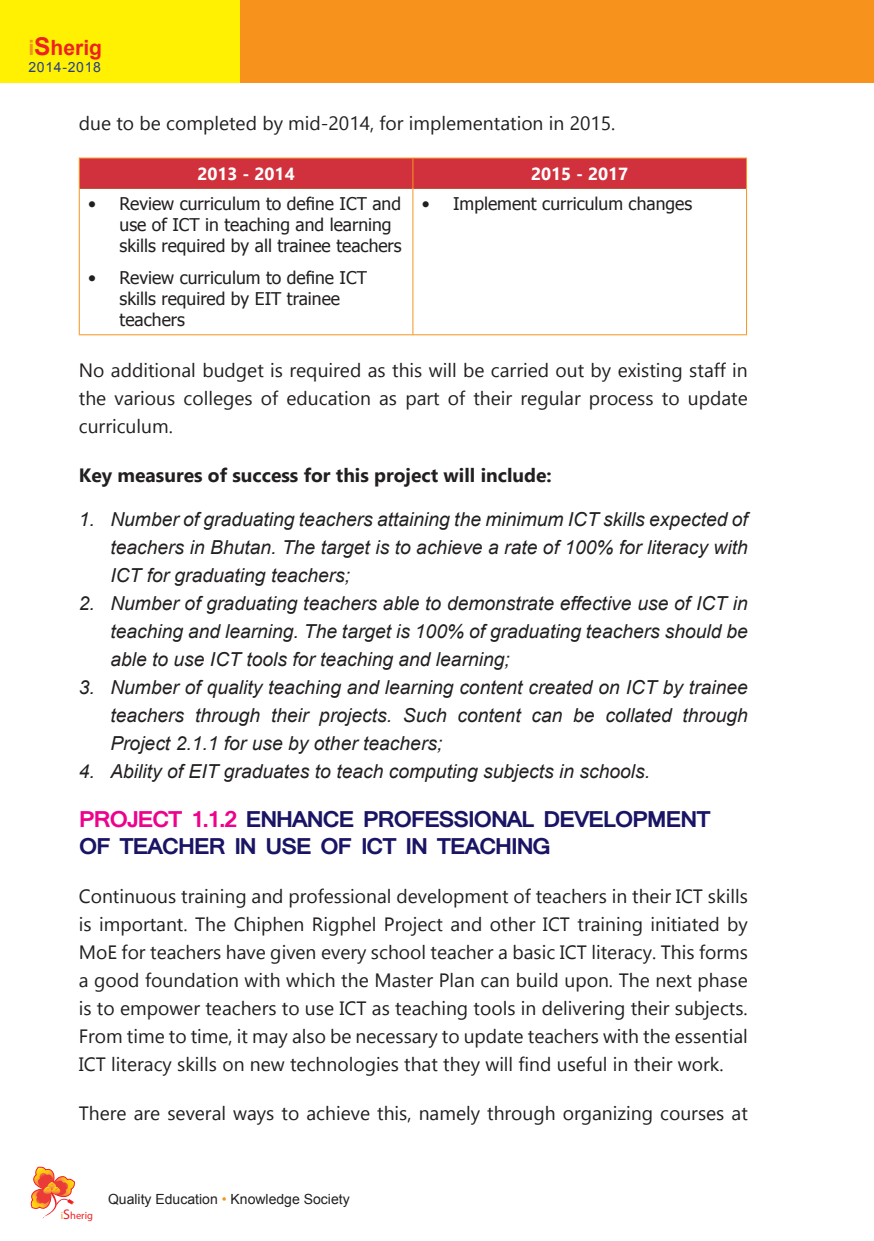
<style>
.page{position:relative;width:874px;height:1241px;background:#fff}
.page>*{position:absolute;margin:0;border:0;box-sizing:border-box;transform-origin:0 0}
.t1{font:700 21.7px/27.3px "Mangal";letter-spacing:-.07em;color:#1a1465;scale:1.05 1}
.t2{font:700 21px "Arial";color:#ee2123}
.Body{font:19.25px/28px "Gadugi";color:#231f20;text-align:justify}
.t3{font:italic 19.25px/28px "Arial";color:#231f20;text-align:justify}
.Body_Bold{font:700 19.25px "Gadugi";color:#231f20}
.t4{font:17.5px/21px "Tahoma";color:#231f20}
.Table_Header{font:700 17.5px "Gadugi";color:#fff}
.t5{font:14px "Arial";color:#231f20}
.t6{font:14px "Arial";letter-spacing:.05em;color:#253f8e}
.t7{font:10.5px "Myriad Pro";color:#ee2123}
.s1{color:#f4921e}
.s2{font-size:24.5px}
.s3{color:#ed028c}
.s4{font-size:14px}
.s5{color:#f7931d}
</style>
<div class="page">
<div style="left:0;top:0;width:241px;height:83px;background:#fff101"></div>
<div style="left:241px;top:0;width:632px;height:83px;background:#f7931d"></div>
<svg style="left:31px;top:1166px;width:44px;height:52px"></svg>
<div style="left:80px;top:159px;width:665px;height:29px;background:#d0313c"></div>
<hr style="left:80px;top:188px;width:332px;height:1px;background:#b23d28">
<hr style="left:413px;top:188px;width:332px;height:1px;background:#b23d28">
<hr style="left:79px;top:158px;width:333px;height:1px;background:#f7931d">
<hr style="left:79px;top:158px;width:1px;height:30px;background:#f7931d">
<hr style="left:412px;top:158px;width:334px;height:1px;background:#f7931d">
<hr style="left:412px;top:158px;width:1px;height:30px;background:#f7931d">
<hr style="left:745px;top:158px;width:1px;height:30px;background:#f7931d">
<hr style="left:79px;top:188px;width:1px;height:146px;background:#f7931d">
<hr style="left:412px;top:188px;width:1px;height:146px;background:#f7931d">
<hr style="left:745px;top:188px;width:1px;height:146px;background:#f7931d">
<hr style="left:79px;top:334px;width:333px;height:1px;background:#f7931d">
<hr style="left:412px;top:334px;width:334px;height:1px;background:#f7931d">
<p class="t2" style="left:28px;top:34px;width:75px"><span class="s1">i</span><span class="s2">S</span>herig</p>
<p class="t6" style="left:28px;top:58px;width:74px">2014-2018</p>
<p class="Body" style="left:79px;top:109px;width:538px">due to be completed by mid-2014, for implementation in 2015.</p>
<p class="Table_Header" style="left:197px;top:163px;width:99px">2013 - 2014</p>
<p class="Table_Header" style="left:530px;top:163px;width:99px">2015 - 2017</p>
<p class="t4" style="left:119px;top:193px;width:283px;text-indent:-32px">• Review curriculum to define ICT and use of ICT in teaching and learning skills required by all trainee teachers</p>
<p class="t4" style="left:119px;top:266px;width:249px;text-indent:-32px">• Review curriculum to define ICT skills required by EIT trainee teachers</p>
<p class="t4" style="left:421px;top:193px;width:272px">• Implement curriculum changes</p>
<p class="Body" style="left:79px;top:356px;width:670px">No additional budget is required as this will be carried out by existing staff in the various colleges of education as part of their regular process to update curriculum.</p>
<p class="Body_Bold" style="left:79px;top:464px;width:474px">Key measures of success for this project will include:</p>
<p class="t3" style="left:110px;top:505px;width:638px;text-indent:-32px">1. Number of graduating teachers attaining the minimum ICT skills expected of teachers in Bhutan. The target is to achieve a rate of 100% for literacy with ICT for graduating teachers;</p>
<p class="t3" style="left:110px;top:589px;width:638px;text-indent:-32px">2. Number of graduating teachers able to demonstrate effective use of ICT in teaching and learning. The target is 100% of graduating teachers should be able to use ICT tools for teaching and learning;</p>
<p class="t3" style="left:110px;top:673px;width:638px;text-indent:-32px">3. Number of quality teaching and learning content created on ICT by trainee teachers through their projects. Such content can be collated through Project 2.1.1 for use by other teachers;</p>
<p class="t3" style="left:79px;top:757px;width:572px">4. Ability of EIT graduates to teach computing subjects in schools.</p>
<h3 class="t1" style="left:79px;top:804px;width:603px"><span class="s3">PROJECT 1.1.2</span> ENHANCE PROFESSIONAL DEVELOPMENT<br>OF TEACHER IN USE OF ICT IN TEACHING</h3>
<p class="Body" style="left:79px;top:881px;width:670px">Continuous training and professional development of teachers in their ICT skills is important. The Chiphen Rigphel Project and other ICT training initiated by MoE for teachers have given every school teacher a basic ICT literacy. This forms a good foundation with which the Master Plan can build upon. The next phase is to empower teachers to use ICT as teaching tools in delivering their subjects.<br>From time to time, it may also be necessary to update teachers with the essential ICT literacy skills on new technologies that they will find useful in their work.</p>
<p class="Body" style="left:79px;top:1098px;width:670px">There are several ways to achieve this, namely through organizing courses at</p>
<p class="t7" style="left:61px;top:1208px;width:34px"><span class="s1">i</span><span class="s4">S</span>herig</p>
<p class="t5" style="left:108px;top:1189px;width:243px">Quality Education <span class="s5">•</span> Knowledge Society</p>
</div>
